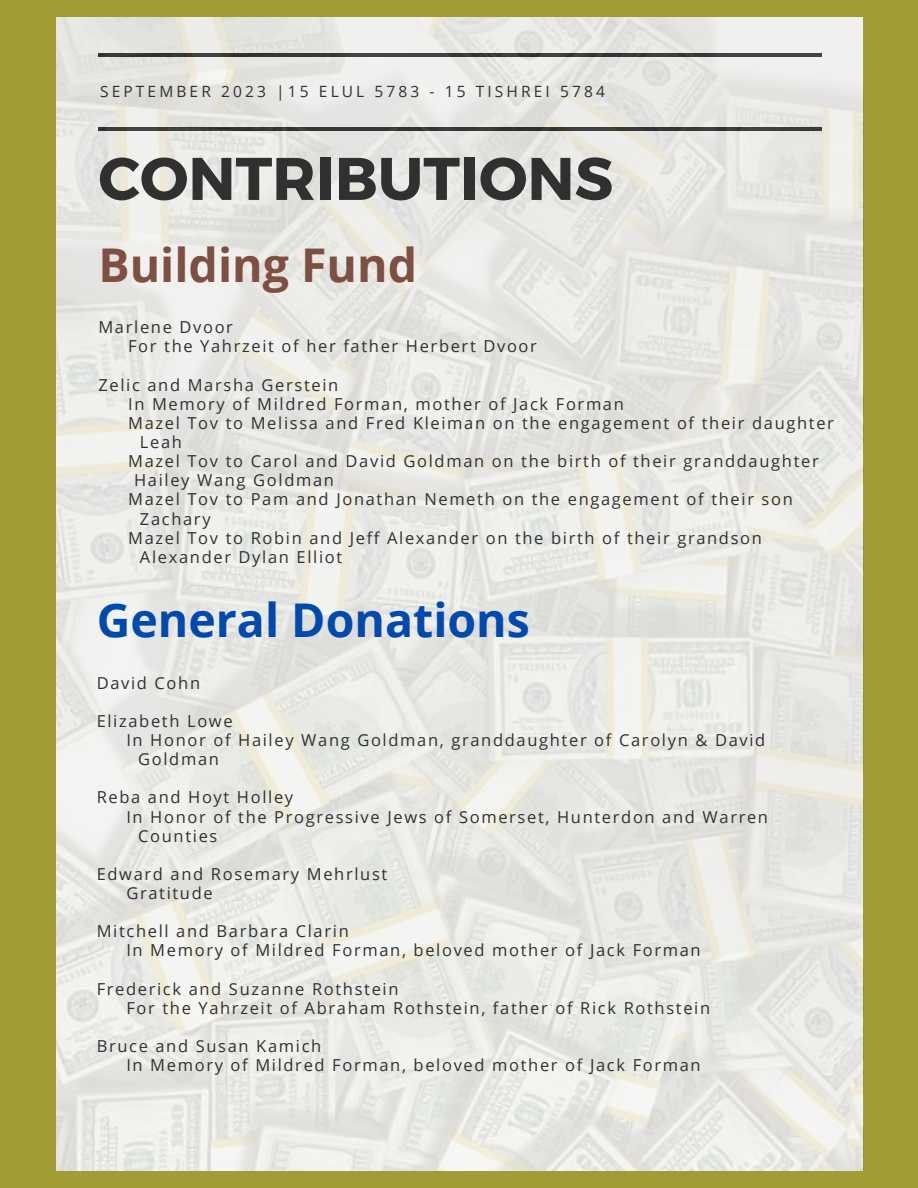
<style>
.page{position:relative;width:918px;height:1188px;background:#a19c34}
.page>*{position:absolute;margin:0;border:0;box-sizing:border-box;transform-origin:0 0}
.t1{font:700 60px "Montserrat";color:#303030}
.t2{font:700 46.5px "Open Sans";color:#004aad}
.t3{font:700 46.5px "Open Sans";color:#7e5042}
.t4{font:16.5px "Open Sans";letter-spacing:.1em;color:#303030}
.t5{font:15.45px "Open Sans";letter-spacing:.2em;color:#303030}
</style>
<div class="page">
<img style="left:56px;top:17px;width:807px;height:1153px">
<p class="t5" style="left:100px;top:81px;width:506px">SEPTEMBER 2023 |15 ELUL 5783 - 15 TISHREI 5784</p>
<p class="t1" style="left:98px;top:140px;width:516px">CONTRIBUTIONS</p>
<p class="t3" style="left:98px;top:232px;width:320px">Building Fund</p>
<p class="t4" style="left:98px;top:316px;width:136px">Marlene Dvoor</p>
<p class="t4" style="left:128px;top:335px;width:410px">For the Yahrzeit of her father Herbert Dvoor</p>
<p class="t4" style="left:98px;top:373px;width:241px">Zelic and Marsha Gerstein</p>
<p class="t4" style="left:128px;top:392px;width:497px">In Memory of Mildred Forman, mother of Jack Forman</p>
<p class="t4" style="left:128px;top:411px;width:707px">Mazel Tov to Melissa and Fred Kleiman on the engagement of their daughter</p>
<p class="t4" style="left:140px;top:430px;width:44px">Leah</p>
<p class="t4" style="left:128px;top:450px;width:692px">Mazel Tov to Carol and David Goldman on the birth of their granddaughter</p>
<p class="t4" style="left:134px;top:469px;width:201px">Hailey Wang Goldman</p>
<p class="t4" style="left:128px;top:488px;width:666px">Mazel Tov to Pam and Jonathan Nemeth on the engagement of their son</p>
<p class="t4" style="left:140px;top:507px;width:72px">Zachary</p>
<p class="t4" style="left:128px;top:526px;width:635px">Mazel Tov to Robin and Jeff Alexander on the birth of their grandson</p>
<p class="t4" style="left:140px;top:545px;width:204px">Alexander Dylan Elliot</p>
<p class="t2" style="left:97px;top:587px;width:435px">General Donations</p>
<p class="t4" style="left:97px;top:671px;width:105px">David Cohn</p>
<p class="t4" style="left:97px;top:709px;width:138px">Elizabeth Lowe</p>
<p class="t4" style="left:126px;top:728px;width:641px">In Honor of Hailey Wang Goldman, granddaughter of Carolyn &amp; David</p>
<p class="t4" style="left:138px;top:748px;width:82px">Goldman</p>
<p class="t4" style="left:97px;top:786px;width:198px">Reba and Hoyt Holley</p>
<p class="t4" style="left:126px;top:805px;width:643px">In Honor of the Progressive Jews of Somerset, Hunterdon and Warren</p>
<p class="t4" style="left:138px;top:824px;width:81px">Counties</p>
<p class="t4" style="left:97px;top:862px;width:292px">Edward and Rosemary Mehrlust</p>
<p class="t4" style="left:126px;top:881px;width:88px">Gratitude</p>
<p class="t4" style="left:97px;top:920px;width:254px">Mitchell and Barbara Clarin</p>
<p class="t4" style="left:126px;top:939px;width:576px">In Memory of Mildred Forman, beloved mother of Jack Forman</p>
<p class="t4" style="left:97px;top:977px;width:303px">Frederick and Suzanne Rothstein</p>
<p class="t4" style="left:126px;top:996px;width:585px">For the Yahrzeit of Abraham Rothstein, father of Rick Rothstein</p>
<p class="t4" style="left:97px;top:1034px;width:226px">Bruce and Susan Kamich</p>
<p class="t4" style="left:126px;top:1054px;width:576px">In Memory of Mildred Forman, beloved mother of Jack Forman</p>
</div>
